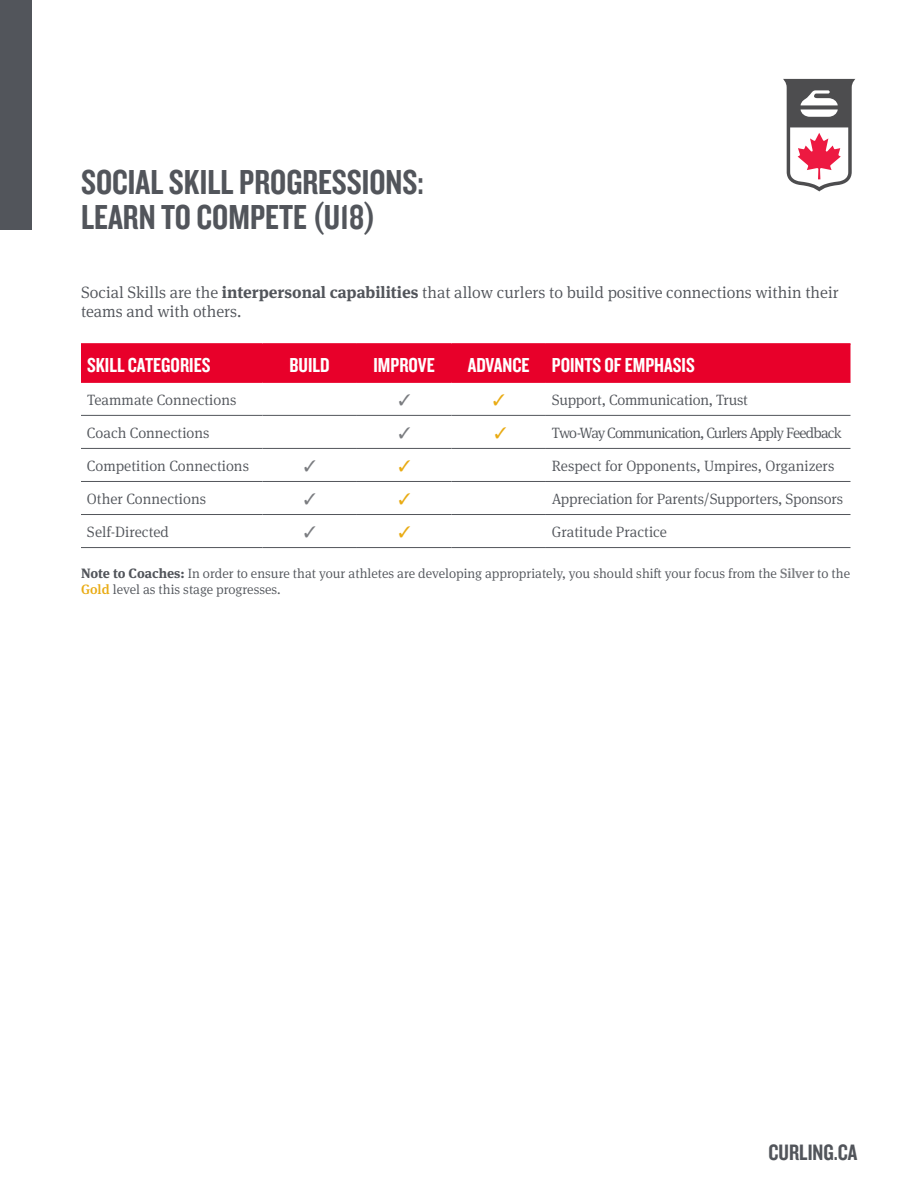
<style>
.page{position:relative;width:918px;height:1188px;background:#fff}
.page>*{position:absolute;margin:0;border:0;box-sizing:border-box;transform-origin:0 0}
.t1{font:36px/34.5px "Knockout 49 Liteweight";color:#52555b}
.t2{font:23.1px "Knockout 49 Liteweight";color:#52555b}
.t3{font:21px "Knockout 49 Liteweight";color:#fff}
.t4{font:300 16.5px/19.8px "Meta Serif Pro";color:#52555b}
.t5{font:300 15px "Meta Serif Pro";color:#52555b}
.t6{font:300 15px "Meta Serif Pro";letter-spacing:-.05em;color:#52555b}
.t7{font:300 13.5px/16.2px "Meta Serif Pro";color:#52555b}
.s1{font-weight:700}
.s2{font-weight:500;color:#7a7c80}
.s3{font-weight:500;color:#e9ab13}
</style>
<div class="page">
<svg style="left:783px;top:78px;width:72px;height:114px"></svg>
<div style="left:0;top:0;width:32px;height:230px;background:#52555b"></div>
<div style="left:81px;top:345px;width:769px;height:37px;background:#e8002a"></div>
<hr style="left:81px;top:415px;width:181px;height:1px;background:#52555b">
<hr style="left:262px;top:415px;width:95px;height:1px;background:#52555b">
<hr style="left:357px;top:415px;width:94px;height:1px;background:#52555b">
<hr style="left:451px;top:415px;width:95px;height:1px;background:#52555b">
<hr style="left:546px;top:415px;width:304px;height:1px;background:#52555b">
<hr style="left:81px;top:448px;width:181px;height:1px;background:#52555b">
<hr style="left:262px;top:448px;width:95px;height:1px;background:#52555b">
<hr style="left:357px;top:448px;width:94px;height:1px;background:#52555b">
<hr style="left:451px;top:448px;width:95px;height:1px;background:#52555b">
<hr style="left:546px;top:448px;width:304px;height:1px;background:#52555b">
<hr style="left:81px;top:481px;width:181px;height:1px;background:#52555b">
<hr style="left:262px;top:481px;width:95px;height:1px;background:#52555b">
<hr style="left:357px;top:481px;width:94px;height:1px;background:#52555b">
<hr style="left:451px;top:481px;width:95px;height:1px;background:#52555b">
<hr style="left:546px;top:481px;width:304px;height:1px;background:#52555b">
<hr style="left:81px;top:514px;width:181px;height:1px;background:#52555b">
<hr style="left:262px;top:514px;width:95px;height:1px;background:#52555b">
<hr style="left:357px;top:514px;width:94px;height:1px;background:#52555b">
<hr style="left:451px;top:514px;width:95px;height:1px;background:#52555b">
<hr style="left:546px;top:514px;width:304px;height:1px;background:#52555b">
<hr style="left:81px;top:547px;width:181px;height:1px;background:#52555b">
<hr style="left:262px;top:547px;width:95px;height:1px;background:#52555b">
<hr style="left:357px;top:547px;width:94px;height:1px;background:#52555b">
<hr style="left:451px;top:547px;width:95px;height:1px;background:#52555b">
<hr style="left:546px;top:547px;width:304px;height:1px;background:#52555b">
<hr style="left:81px;top:343px;width:181px;height:2px;background:#e8002a">
<hr style="left:262px;top:343px;width:95px;height:2px;background:#e8002a">
<hr style="left:357px;top:343px;width:94px;height:2px;background:#e8002a">
<hr style="left:451px;top:343px;width:95px;height:2px;background:#e8002a">
<hr style="left:546px;top:343px;width:304px;height:2px;background:#e8002a">
<hr style="left:81px;top:382px;width:181px;height:1px;background:#e8002a">
<hr style="left:262px;top:382px;width:95px;height:1px;background:#e8002a">
<hr style="left:357px;top:382px;width:94px;height:1px;background:#e8002a">
<hr style="left:451px;top:382px;width:95px;height:1px;background:#e8002a">
<hr style="left:546px;top:382px;width:304px;height:1px;background:#e8002a">
<h1 class="t1" style="left:81px;top:164px;width:344px">SOCIAL SKILL PROGRESSIONS:<br>LEARN TO COMPETE (U18)</h1>
<p class="t4" style="left:81px;top:281px;width:759px">Social Skills are the <span class="s1">interpersonal capabilities</span> that allow curlers to build positive connections within their teams and with others.</p>
<h3 class="t3" style="left:87px;top:351px;width:125px">SKILL CATEGORIES</h3>
<h3 class="t3" style="left:290px;top:351px;width:42px">BUILD</h3>
<h3 class="t3" style="left:374px;top:351px;width:63px">IMPROVE</h3>
<h3 class="t3" style="left:468px;top:351px;width:229px">ADVANCE POINTS OF EMPHASIS</h3>
<p class="t5" style="left:87px;top:389px;width:151px">Teammate Connections</p>
<p class="t5" style="left:552px;top:389px;width:198px">Support, Communication, Trust</p>
<p class="t5" style="left:87px;top:422px;width:124px">Coach Connections</p>
<p class="t6" style="left:552px;top:422px;width:291px">Two-Way Communication, Curlers Apply Feedback</p>
<p class="t5" style="left:87px;top:455px;width:164px">Competition Connections</p>
<p class="t5" style="left:552px;top:455px;width:284px">Respect for Opponents, Umpires, Organizers</p>
<p class="t5" style="left:87px;top:488px;width:121px">Other Connections</p>
<p class="t5" style="left:552px;top:488px;width:293px">Appreciation for Parents/Supporters, Sponsors</p>
<p class="t5" style="left:87px;top:521px;width:83px">Self-Directed</p>
<p class="t5" style="left:552px;top:521px;width:117px">Gratitude Practice</p>
<p class="t7" style="left:81px;top:565px;width:771px"><span class="s1">Note to Coaches:</span> In order to ensure that your athletes are developing appropriately, you should shift your focus from the <span class="s2">Silver</span> to the<br><span class="s3">Gold</span> level as this stage progresses.</p>
<h2 class="t2" style="left:768px;top:1138px;width:90px">CURLING.CA</h2>
</div>
